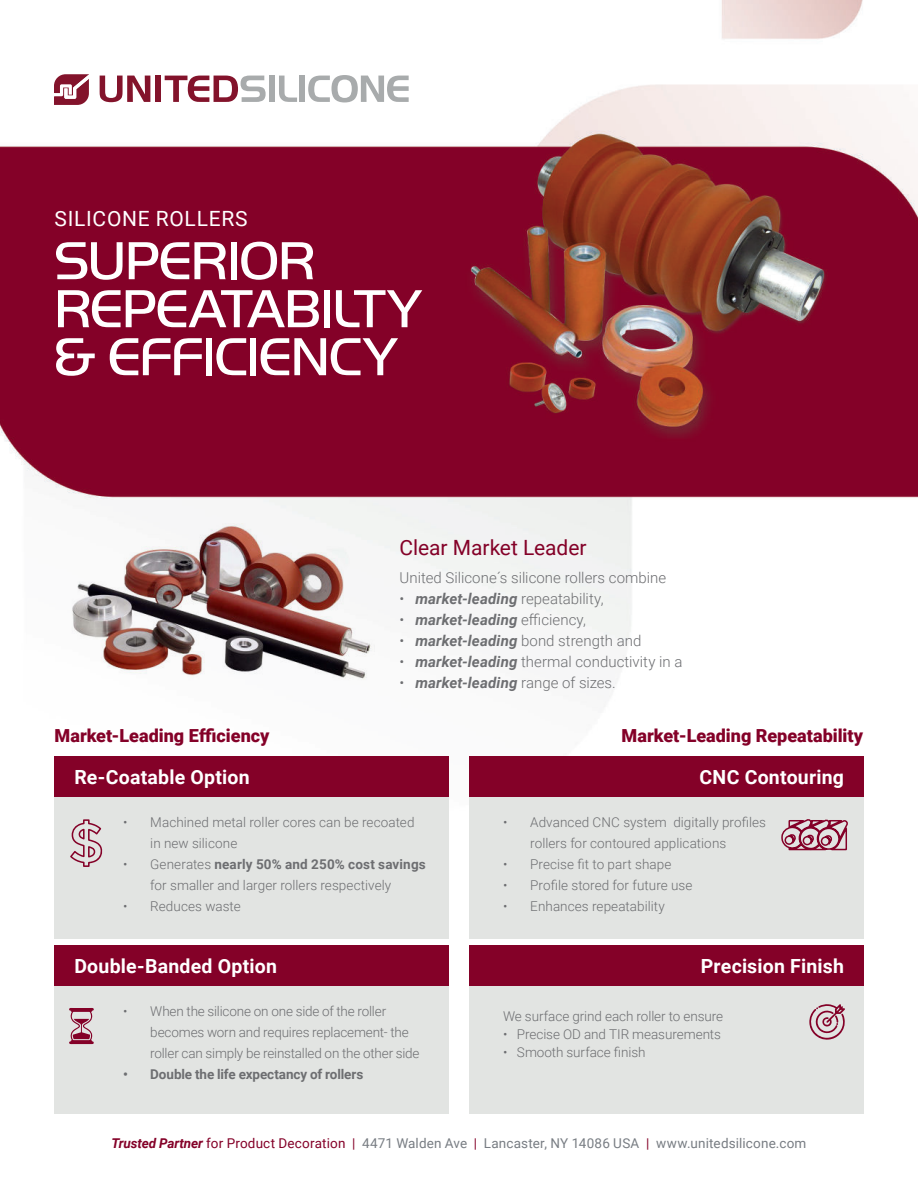
<style>
.page{position:relative;width:918px;height:1188px;background:#fff}
.page>*{position:absolute;margin:0;border:0;box-sizing:border-box;transform-origin:0 0}
.t1{font:55.5px/48px "Handel Got D Ligh";letter-spacing:-.025em;color:#fff}
.t2{font:21px "Roboto";letter-spacing:-.005em;color:#840128}
.t3{font:21px "Roboto";letter-spacing:.035em;color:#fff}
.t4{font:700 19.5px "Roboto";letter-spacing:.01em;color:#fff}
.t5{font:900 18px "Roboto";color:#840128}
.t6{font:300 15px "Roboto";color:#6d6e71}
.t7{font:italic 700 15px "Roboto";letter-spacing:.005em;color:#6d6e71}
.t8{font:300 13.5px/21px "Roboto";color:#6d6e71}
.t9{font:13.5px "Roboto";letter-spacing:.015em;color:#787d83}
.t10{font:700 13.5px "Roboto";letter-spacing:-.005em;color:#6d6e71}
.s1{font-weight:700;font-style:italic}
.s2{font-weight:300;font-style:normal}
.s3{font-weight:700}
.s4{font-weight:700;font-style:italic;color:#840128}
.s5{color:#840128}
</style>
<div class="page">
<img style="left:0;top:0;width:918px;height:939px">
<div style="left:54px;top:945px;width:395px;height:169px;background:#e2e4e2"></div>
<div style="left:469px;top:756px;width:395px;height:182px;background:#e2e4e2"></div>
<div style="left:469px;top:756px;width:395px;height:40px;background:#840128"></div>
<div style="left:54px;top:756px;width:395px;height:182px;background:#e2e4e2"></div>
<div style="left:54px;top:756px;width:395px;height:40px;background:#840128"></div>
<div style="left:469px;top:945px;width:395px;height:169px;background:#e2e4e2"></div>
<div style="left:469px;top:945px;width:395px;height:40px;background:#840128"></div>
<div style="left:54px;top:945px;width:395px;height:40px;background:#840128"></div>
<svg style="left:100px;top:76px;width:50px;height:26px"></svg>
<div style="left:155px;top:76px;width:6px;height:26px;background:#83132b"></div>
<svg style="left:165px;top:76px;width:101px;height:26px"></svg>
<div style="left:269px;top:76px;width:6px;height:26px;background:#a8abac"></div>
<svg style="left:279px;top:76px;width:18px;height:26px"></svg>
<div style="left:299px;top:76px;width:6px;height:26px;background:#a8abac"></div>
<svg style="left:308px;top:75px;width:101px;height:27px"></svg>
<svg style="left:54px;top:74px;width:35px;height:31px"></svg>
<svg style="left:809px;top:1004px;width:36px;height:36px"></svg>
<svg style="left:70px;top:819px;width:33px;height:48px"></svg>
<svg style="left:69px;top:1008px;width:25px;height:36px"></svg>
<svg style="left:780px;top:441px;width:68px;height:410px"></svg>
<img style="left:67px;top:524px;width:307px;height:161px">
<h2 class="t3" style="left:54px;top:209px;width:195px">SILICONE ROLLERS</h2>
<h1 class="t1" style="left:54px;top:236px;width:370px">SUPERIOR<br>REPEATABILTY &amp; EFFICIENCY</h1>
<h2 class="t2" style="left:400px;top:538px;width:189px">Clear Market Leader</h2>
<p class="t6" style="left:400px;top:571px;width:268px">United Silicone´s silicone rollers combine</p>
<p class="t6" style="left:400px;top:592px;width:206px">• <span class="s1">market-leading</span> repeatability,</p>
<p class="t7" style="left:400px;top:614px;width:188px"><span class="s2">•</span> market-leading <span class="s2">efficiency,</span></p>
<p class="t6" style="left:400px;top:634px;width:243px">• <span class="s1">market-leading</span> bond strength and</p>
<p class="t6" style="left:400px;top:655px;width:284px">• <span class="s1">market-leading</span> thermal conductivity in a</p>
<p class="t6" style="left:400px;top:676px;width:218px">• <span class="s1">market-leading</span> range of sizes.</p>
<h3 class="t5" style="left:55px;top:723px;width:216px">Market-Leading Efficiency</h3>
<h3 class="t5" style="left:622px;top:723px;width:243px">Market-Leading Repeatability</h3>
<h3 class="t4" style="left:74px;top:768px;width:177px">Re-Coatable Option</h3>
<p class="t8" style="left:150px;top:812px;width:266px;text-indent:-27px">• Machined metal roller cores can be recoated in new silicone</p>
<p class="t8" style="left:123px;top:854px;width:304px;text-align:center">• Generates <span class="s3">nearly 50% and 250% cost savings </span>for smaller and larger rollers respectively</p>
<p class="t8" style="left:123px;top:896px;width:119px">• Reduces waste</p>
<h3 class="t4" style="left:700px;top:768px;width:146px">CNC Contouring</h3>
<p class="t8" style="left:530px;top:813px;width:237px;text-indent:-27px">• Advanced CNC system digitally profiles rollers for contoured applications</p>
<p class="t8" style="left:503px;top:855px;width:170px">• Precise fit to part shape</p>
<p class="t8" style="left:503px;top:876px;width:191px">• Profile stored for future use</p>
<p class="t8" style="left:503px;top:897px;width:163px">• Enhances repeatability</p>
<h3 class="t4" style="left:74px;top:957px;width:204px">Double-Banded Option</h3>
<h3 class="t4" style="left:701px;top:957px;width:145px">Precision Finish</h3>
<p class="t8" style="left:503px;top:1007px;width:221px">We surface grind each roller to ensure</p>
<p class="t8" style="left:503px;top:1025px;width:219px">• Precise OD and TIR measurements</p>
<p class="t8" style="left:503px;top:1041px;width:144px">• Smooth surface finish</p>
<p class="t8" style="left:150px;top:1001px;width:271px;text-indent:-27px">• When the silicone on one side of the roller becomes worn and requires replacement- the roller can simply be reinstalled on the other side</p>
<p class="t10" style="left:123px;top:1068px;width:242px">• Double the life expectancy of rollers</p>
<p class="t9" style="left:112px;top:1137px;width:696px"><span class="s4">Trusted Partner</span> <span class="s5">for Product Decoration |</span> 4471 Walden Ave <span class="s5">|</span> Lancaster, NY 14086 USA <span class="s5">|</span> www.unitedsilicone.com</p>
</div>
